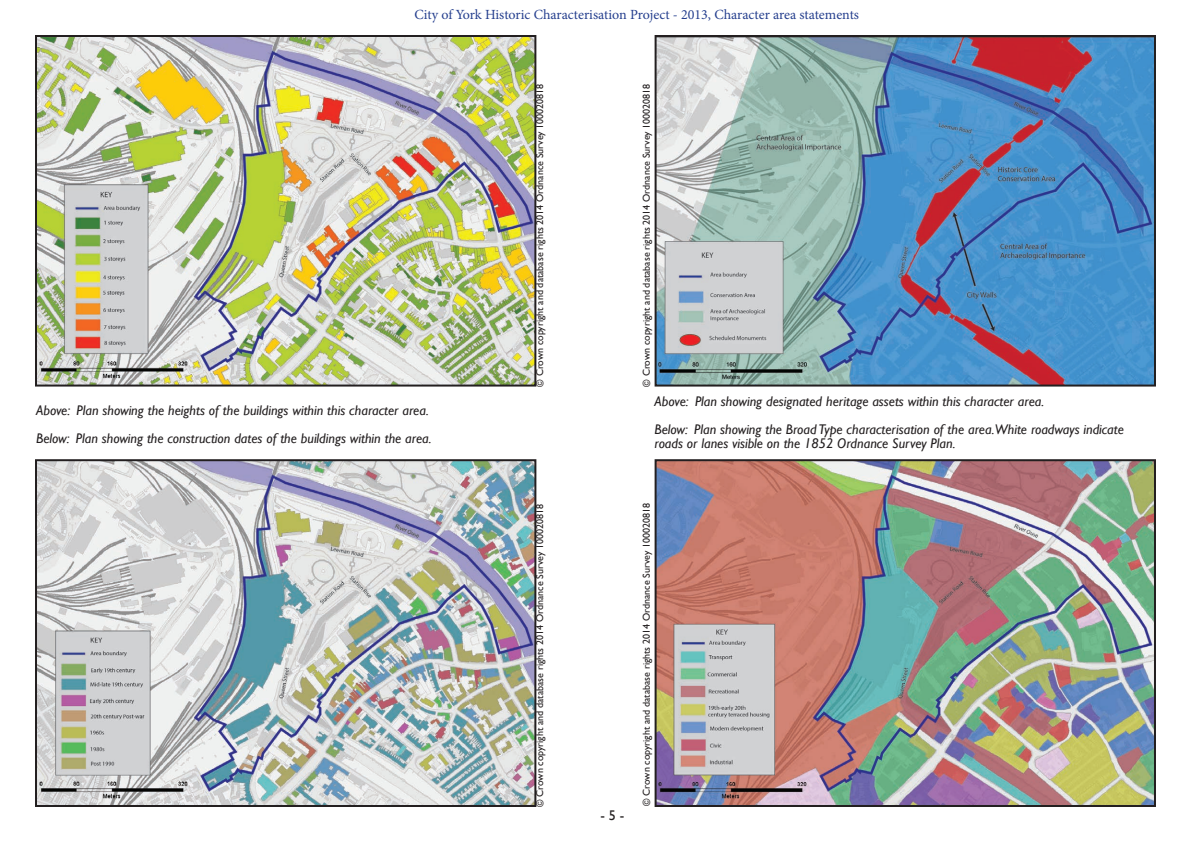
<style>
.page{position:relative;width:1191px;height:842px;background:#fff}
.page>*{position:absolute;margin:0;border:0;box-sizing:border-box;transform-origin:0 0}
.t1{font:italic 14px/14px "Gill Sans";color:#231f20}
.t2{font:14px "Minion Pro";color:#253f8e}
.t3{font:14px "Gill Sans";color:#231f20}
.Crown_copyright{font:10px "Gill Sans";color:#231f20}
</style>
<div class="page">
<img style="left:38px;top:38px;width:495px;height:346px">
<div style="left:35px;top:35px;width:501px;height:352px;border:2px solid #231f20"></div>
<img style="left:657px;top:38px;width:496px;height:346px">
<div style="left:654px;top:35px;width:502px;height:352px;border:2px solid #231f20"></div>
<img style="left:38px;top:462px;width:495px;height:342px">
<div style="left:35px;top:459px;width:501px;height:348px;border:2px solid #231f20"></div>
<img style="left:657px;top:462px;width:496px;height:342px">
<div style="left:654px;top:459px;width:502px;height:348px;border:2px solid #231f20"></div>
<p class="t2" style="left:414px;top:5px;width:446px">City of York Historic Characterisation Project - 2013, Character area statements</p>
<p class="t1" style="left:36px;top:403px;width:394px">Above: Plan showing the heights of the buildings within this character area.</p>
<p class="t1" style="left:36px;top:431px;width:397px">Below: Plan showing the construction dates of the buildings within the area.</p>
<p class="Crown_copyright" style="left:534px;top:387px;width:304px;rotate:-90deg">© Crown copyright and database rights 2014 Ordnance Survey 100020818</p>
<p class="Crown_copyright" style="left:640px;top:387px;width:304px;rotate:-90deg">© Crown copyright and database rights 2014 Ordnance Survey 100020818</p>
<p class="t1" style="left:654px;top:395px;width:391px">Above: Plan showing designated heritage assets within this character area.</p>
<p class="t1" style="left:654px;top:423px;width:471px">Below: Plan showing the Broad Type characterisation of the area.White roadways indicate roads or lanes visible on the 1852 Ordnance Survey Plan.</p>
<p class="Crown_copyright" style="left:534px;top:807px;width:304px;rotate:-90deg">© Crown copyright and database rights 2014 Ordnance Survey 100020818</p>
<p class="Crown_copyright" style="left:640px;top:806px;width:304px;rotate:-90deg">© Crown copyright and database rights 2014 Ordnance Survey 100020818</p>
<p class="t3" style="left:600px;top:808px;width:25px">- 5 -</p>
</div>
